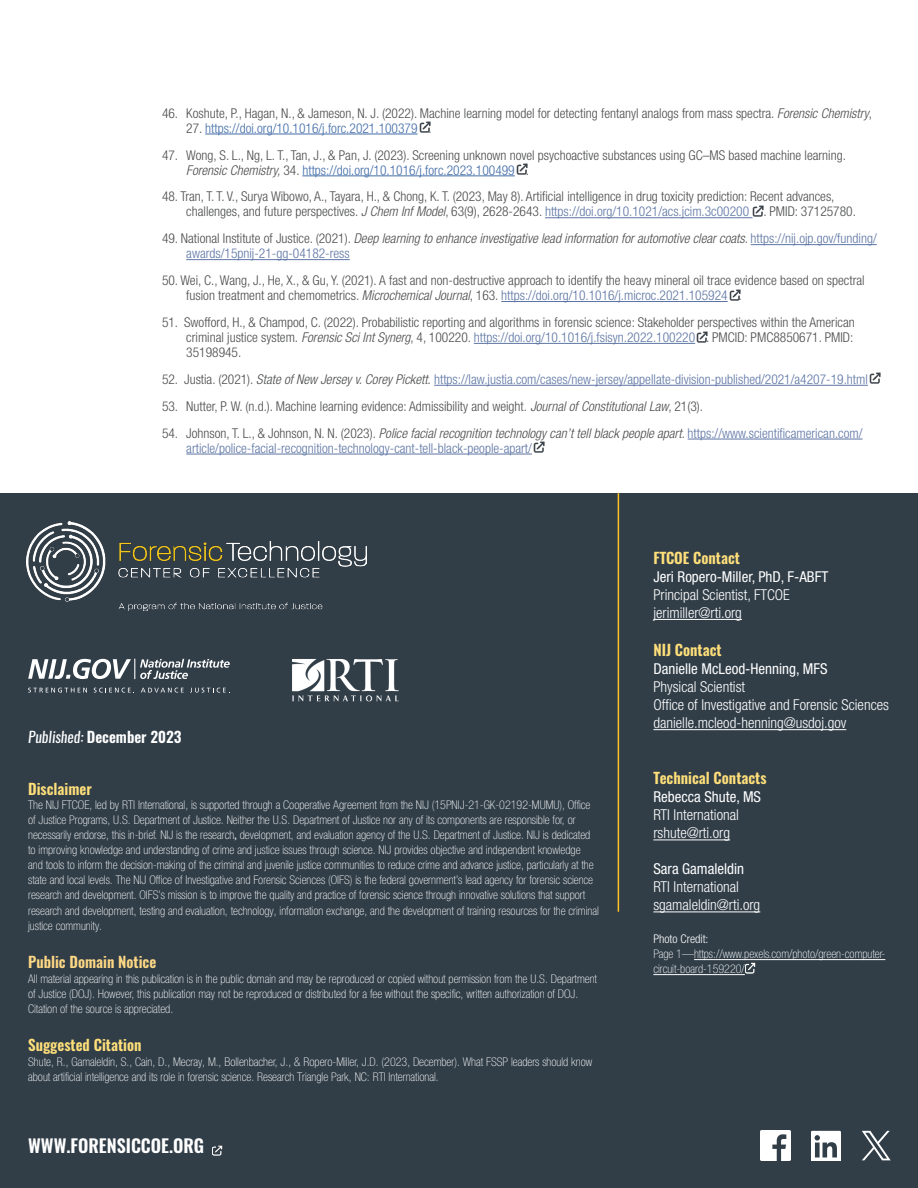
<style>
.page{position:relative;width:918px;height:1188px;background:#fff}
.page>*{position:absolute;margin:0;border:0;box-sizing:border-box;transform-origin:0 0}
.t1{font:600 18px "Lbrpvh Oswald";color:#fff}
.t2{font:300 condensed 15px "Jxpqrm Helvetica Neue LT Std";color:#fff}
.t3{font:condensed 15px "Yflwgx Helvetica Neue LT Std";color:#fff}
.t4{font:600 15px "Lbrpvh Oswald";color:#ffdf7a}
.t5{font:600 15px "Lbrpvh Oswald";color:#fff}
.t6{font:600 15px "Lbrpvh Oswald";color:#fed884}
.t7{font:300 condensed 13.5px/15px "Jxpqrm Helvetica Neue LT Std";color:#4b4c4d}
.t8{font:300 condensed 13.5px/15px "Jxpqrm Helvetica Neue LT Std";color:#5d75a4}
.t9{font:italic 300 condensed 13.5px/15px "Ypqwxx Helvetica Neue LT Std";color:#4b4c4d}
.t10{font:300 condensed 13.5px "Jxpqrm Helvetica Neue LT Std";color:#436da8}
.t11{font:100 condensed 12px/15px "Kwtcvx Helvetica Neue LT Std";color:#fff}
.t12{font:300 condensed 12px "Jxpqrm Helvetica Neue LT Std";color:#fff}
.s1{font-family:"Ypqwxx Helvetica Neue LT Std";font-style:italic}
.s2{color:#4b4c4d}
.s3{color:#436da8}
.s4{color:#5d75a4}
.s5{font-family:"Jxpqrm Helvetica Neue LT Std";font-style:normal}
.s6{font-family:"Jxpqrm Helvetica Neue LT Std";font-style:normal;color:#5d75a4}
.s7{font-family:"Ypqwxx Helvetica Neue LT Std";font-style:italic;color:#4b4c4d}
.s8{font-family:"Pcgfcr Oswald";font-weight:400;font-style:italic}
.s9{font-family:"Dcptvj Minion Pro";font-weight:400;font-stretch:normal}
.s10{color:#313e48}
</style>
<div class="page">
<hr style="left:205px;top:134px;width:213px;height:1px;background:#436da8">
<hr style="left:302px;top:176px;width:213px;height:1px;background:#436da8">
<hr style="left:545px;top:217px;width:207px;height:1px;background:#5d75a4">
<hr style="left:751px;top:244px;width:126px;height:1px;background:#5d75a4">
<hr style="left:186px;top:259px;width:164px;height:1px;background:#5d75a4">
<hr style="left:501px;top:301px;width:227px;height:1px;background:#5d75a4">
<hr style="left:474px;top:343px;width:221px;height:1px;background:#5d75a4">
<hr style="left:434px;top:385px;width:434px;height:1px;background:#5d75a4">
<hr style="left:688px;top:439px;width:175px;height:1px;background:#5d75a4">
<hr style="left:186px;top:454px;width:346px;height:1px;background:#5d75a4">
<svg style="left:419px;top:122px;width:11px;height:11px"></svg>
<svg style="left:516px;top:164px;width:11px;height:11px"></svg>
<svg style="left:752px;top:205px;width:11px;height:11px"></svg>
<svg style="left:729px;top:289px;width:11px;height:11px"></svg>
<svg style="left:697px;top:331px;width:11px;height:11px"></svg>
<svg style="left:869px;top:373px;width:11px;height:11px"></svg>
<svg style="left:533px;top:442px;width:12px;height:11px"></svg>
<div style="left:0;top:493px;width:918px;height:695px;background:#313e48"></div>
<hr style="left:653px;top:619px;width:89px;height:1px;background:#fff">
<hr style="left:653px;top:729px;width:193px;height:1px;background:#fff">
<hr style="left:653px;top:840px;width:77px;height:1px;background:#fff">
<hr style="left:653px;top:912px;width:107px;height:1px;background:#fff">
<hr style="left:694px;top:959px;width:191px;height:1px;background:#fff">
<hr style="left:653px;top:974px;width:92px;height:1px;background:#fff">
<svg style="left:745px;top:962px;width:11px;height:11px"></svg>
<hr style="left:618px;top:493px;width:1px;height:419px;background:#fec422">
<img style="left:27px;top:521px;width:340px;height:89px">
<img style="left:29px;top:658px;width:197px;height:35px">
<svg style="left:28px;top:659px;width:202px;height:20px"></svg>
<svg style="left:28px;top:688px;width:59px;height:5px"></svg>
<svg style="left:94px;top:688px;width:41px;height:5px"></svg>
<svg style="left:141px;top:688px;width:43px;height:5px"></svg>
<svg style="left:190px;top:688px;width:40px;height:5px"></svg>
<img style="left:292px;top:659px;width:107px;height:43px">
<svg style="left:862px;top:1131px;width:29px;height:29px"></svg>
<svg style="left:811px;top:1131px;width:30px;height:29px"></svg>
<img style="left:761px;top:1131px;width:29px;height:29px">
<svg style="left:212px;top:1145px;width:10px;height:11px"></svg>
<p class="t7" style="left:162px;top:105px;width:711px">46. Koshute, P., Hagan, N., &amp; Jameson, N. J. (2022). Machine learning model for detecting fentanyl analogs from mass spectra. <span class="s1">Forensic Chemistry</span>,</p>
<p class="t10" style="left:186px;top:120px;width:247px"><span class="s2">27.</span> https://doi.org/10.1016/j.forc.2021.100379 <span class="s2">.</span></p>
<p class="t7" style="left:186px;top:147px;width:661px;text-indent:-24px">47. Wong, S. L., Ng, L. T., Tan, J., &amp; Pan, J. (2023). Screening unknown novel psychoactive substances using GC–MS based machine learning.<br><span class="s1">Forensic Chemistry,</span> 34. <span class="s3">https://doi.org/10.1016/j.forc.2023.100499</span> .</p>
<p class="t7" style="left:186px;top:189px;width:671px;text-indent:-24px">48. Tran, T. T. V., Surya Wibowo, A., Tayara, H., &amp; Chong, K. T. (2023, May 8). Artificial intelligence in drug toxicity prediction: Recent advances, challenges, and future perspectives. <span class="s1">J Chem Inf Model</span>, 63(9), 2628-2643. <span class="s4">https://doi.org/10.1021/acs.jcim.3c00200</span> . PMID: 37125780.</p>
<p class="t9" style="left:186px;top:231px;width:692px;text-indent:-24px"><span class="s5">49. National Institute of Justice. (2021).</span> Deep learning to enhance investigative lead information for automotive clear coats<span class="s5">.</span> <span class="s6">https://nij.ojp.gov/funding/ awards/15pnij-21-gg-04182-ress</span></p>
<p class="t7" style="left:186px;top:273px;width:680px;text-indent:-24px">50. Wei, C., Wang, J., He, X., &amp; Gu, Y. (2021). A fast and non-destructive approach to identify the heavy mineral oil trace evidence based on spectral fusion treatment and chemometrics. <span class="s1">Microchemical Journal</span>, 163. <span class="s4">https://doi.org/10.1016/j.microc.2021.105924</span> .</p>
<p class="t7" style="left:186px;top:315px;width:670px;text-align:justify;text-indent:-24px">51. Swofford, H., &amp; Champod, C. (2022). Probabilistic reporting and algorithms in forensic science: Stakeholder perspectives within the American criminal justice system. <span class="s1">Forensic Sci Int Synerg</span>, 4, 100220. <span class="s4">https://doi.org/10.1016/j.fsisyn.2022.100220</span> . PMCID: PMC8850671. PMID:<br>35198945.</p>
<p class="t8" style="left:162px;top:372px;width:707px"><span class="s2">52. Justia. (2021).</span> <span class="s7">State of New Jersey v. Corey Pickett.</span> https://law.justia.com/cases/new-jersey/appellate-division-published/2021/a4207-19.html</p>
<p class="t7" style="left:162px;top:398px;width:543px">53. Nutter, P. W. (n.d.). Machine learning evidence: Admissibility and weight. <span class="s1">Journal of Constitutional Law</span>, 21(3).</p>
<p class="t8" style="left:186px;top:425px;width:678px;text-indent:-24px"><span class="s2">54. Johnson, T. L., &amp; Johnson, N. N. (2023).</span> <span class="s7">Police facial recognition technology can’t tell black people apart</span><span class="s2">.</span> https://www.scientificamerican.com/ article/police-facial-recognition-technology-cant-tell-black-people-apart/</p>
<p class="t5" style="left:28px;top:727px;width:155px"><span class="s8">Published:</span> December 2023</p>
<p class="t4" style="left:28px;top:778px;width:65px">Disclaimer</p>
<p class="t11" style="left:28px;top:798px;width:572px">The NIJ FTCOE, led by RTI International, is supported through a Cooperative Agreement from the NIJ (15PNIJ-21-GK-02192-MUMU), Office of Justice Programs, U.S. Department of Justice. Neither the U.S. Department of Justice nor any of its components are responsible for, or necessarily endorse, this in-brief. NIJ is the research<span class="s9">,</span> development, and evaluation agency of the U.S. Department of Justice. NIJ is dedicated to improving knowledge and understanding of crime and justice issues through science. NIJ provides objective and independent knowledge<br>and tools to inform the decision-making of the criminal and juvenile justice communities to reduce crime and advance justice, particularly at the state and local levels. The NIJ Office of Investigative and Forensic Sciences (OIFS) is the federal government’s lead agency for forensic science research and development. OIFS’s mission is to improve the quality and practice of forensic science through innovative solutions that support research and development, testing and evaluation, technology, information exchange, and the development of training resources for the criminal justice community.</p>
<p class="t6" style="left:28px;top:952px;width:130px">Public Domain Notice</p>
<p class="t11" style="left:28px;top:971px;width:570px">All material appearing in this publication is in the public domain and may be reproduced or copied without permission from the U.S. Department of Justice (DOJ). However, this publication may not be reproduced or distributed for a fee without the specific, written authorization of DOJ.<br>Citation of the source is appreciated.</p>
<p class="t4" style="left:28px;top:1035px;width:115px">Suggested Citation</p>
<p class="t11" style="left:28px;top:1055px;width:566px">Shute, R., Gamaleldin, S., Cain, D., Mecray, M., Bollenbacher, J., &amp; Ropero-Miller, J.D. (2023, December). What FSSP leaders should know about artificial intelligence and its role in forensic science. Research Triangle Park, NC: RTI International.</p>
<p class="t1" style="left:28px;top:1133px;width:198px">WWW.FORENSICCOE.ORG<span class="s10">RE</span></p>
<p class="t4" style="left:653px;top:547px;width:88px">FTCOE Contact</p>
<p class="t3" style="left:653px;top:568px;width:176px">Jeri Ropero-Miller, PhD, F-ABFT</p>
<p class="t2" style="left:653px;top:586px;width:138px">Principal Scientist, FTCOE</p>
<p class="t2" style="left:653px;top:604px;width:90px">jerimiller@rti.org</p>
<p class="t4" style="left:653px;top:640px;width:70px">NIJ Contact</p>
<p class="t3" style="left:653px;top:660px;width:176px">Danielle McLeod-Henning, MFS</p>
<p class="t2" style="left:653px;top:678px;width:93px">Physical Scientist</p>
<p class="t2" style="left:653px;top:696px;width:237px">Office of Investigative and Forensic Sciences</p>
<p class="t2" style="left:653px;top:714px;width:194px">danielle.mcleod-henning@usdoj.gov</p>
<p class="t4" style="left:653px;top:768px;width:115px">Technical Contacts</p>
<p class="t3" style="left:653px;top:788px;width:109px">Rebecca Shute, MS</p>
<p class="t2" style="left:653px;top:807px;width:87px">RTI International</p>
<p class="t2" style="left:653px;top:825px;width:78px">rshute@rti.org</p>
<p class="t3" style="left:653px;top:860px;width:92px">Sara Gamaleldin</p>
<p class="t2" style="left:653px;top:879px;width:87px">RTI International</p>
<p class="t2" style="left:653px;top:897px;width:108px">sgamaleldin@rti.org</p>
<p class="t12" style="left:653px;top:932px;width:57px">Photo Credit:</p>
<p class="t11" style="left:653px;top:947px;width:233px">Page 1—https://www.pexels.com/photo/green-computer&shy;circuit-board-159220/</p>
</div>
